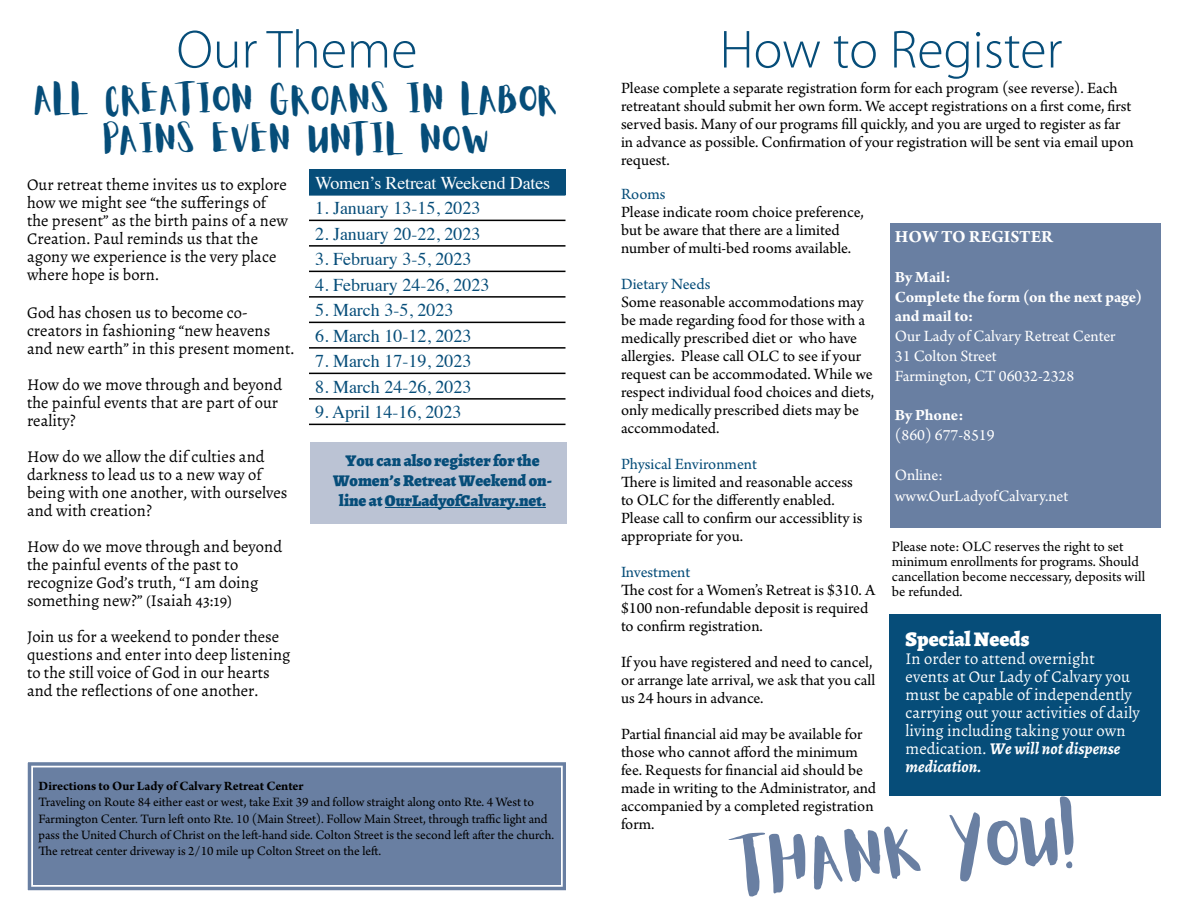
<style>
.page{position:relative;width:1188px;height:918px;background:#fff}
.page>*{position:absolute;margin:0;border:0;box-sizing:border-box;transform-origin:0 0}
.t1{font:60px "Aloja Ligh";color:#697fa2}
.t2{font:300 54px "Myriad Pro";color:#064d79}
.t3{font:33px/39.6px "Aloja Ligh";color:#064d79;text-align:center}
.t4{font:900 21px "Alegreya";color:#fff}
.t5{font:18px "Times";color:#064d79}
.t6{font:18px "Times";letter-spacing:-.01em;color:#fff}
.t7{font:700 18px "Arno Pro";color:#fff}
.t8{font:16.5px/18px "Arno Pro";color:#000}
.t9{font:16.5px/18px "Alegreya";color:#000}
.t10{font:16.5px/18px "Alegreya";color:#fff}
.t11{font:16.5px/19.8px "Arno Pro";color:#fff}
.t12{font:900 16.5px/19.8px "Alegreya";color:#064d79;text-align:center}
.t13{font:700 16.5px/19.8px "Arno Pro";letter-spacing:-.005em;color:#fff}
.t14{font:16.5px "Arno Pro";letter-spacing:-.005em;color:#064d79}
.t15{font:15px/15px "Arno Pro";color:#000}
.t16{font:13.5px/16.2px "Arno Pro";color:#000}
.t17{font:700 13.5px "Arno Pro";letter-spacing:-.005em;color:#000}
.s1{font-weight:700;font-style:italic}
</style>
<div class="page">
<div style="left:27px;top:762px;width:539px;height:129px;background:#697fa2"></div>
<div style="left:31px;top:766px;width:532px;height:121px;border:2px solid #fff"></div>
<div style="left:890px;top:224px;width:270px;height:304px;background:#697fa2"></div>
<div style="left:890px;top:614px;width:271px;height:181px;background:#064d79"></div>
<div style="left:310px;top:442px;width:257px;height:81px;background:#bbc3d4"></div>
<div style="left:309px;top:169px;width:257px;height:26px;background:#064d79"></div>
<hr style="left:309px;top:220px;width:257px;height:1px;background:#000">
<hr style="left:309px;top:245px;width:257px;height:2px;background:#000">
<hr style="left:309px;top:271px;width:257px;height:1px;background:#000">
<hr style="left:309px;top:296px;width:257px;height:2px;background:#000">
<hr style="left:309px;top:322px;width:257px;height:1px;background:#000">
<hr style="left:309px;top:347px;width:257px;height:2px;background:#000">
<hr style="left:309px;top:373px;width:257px;height:1px;background:#000">
<hr style="left:309px;top:398px;width:257px;height:2px;background:#000">
<hr style="left:309px;top:424px;width:257px;height:1px;background:#000">
<hr style="left:309px;top:194px;width:257px;height:2px;background:#064d79">
<hr style="left:385px;top:507px;width:161px;height:1px;background:#064d79">
<h2 class="t2" style="left:177px;top:17px;width:242px">Our Theme</h2>
<h3 class="t3" style="left:35px;top:79px;width:526px">All Creation Groans in Labor<br>Pains even until now</h3>
<p class="t9" style="left:27px;top:176px;width:263px">Our retreat theme invites us to explore how we might see “the sufferings of the present” as the birth pains of a new Creation. Paul reminds us that the agony we experience is the very place where hope is born.</p>
<p class="t9" style="left:27px;top:304px;width:269px">God has chosen us to become co&shy;creators in fashioning “new heavens and new earth” in this present moment.</p>
<p class="t9" style="left:27px;top:376px;width:257px">How do we move through and beyond the painful events that are part of our reality?</p>
<p class="t9" style="left:27px;top:448px;width:262px">How do we allow the dif culties and darkness to lead us to a new way of being with one another, with ourselves and with creation?</p>
<p class="t9" style="left:27px;top:538px;width:257px">How do we move through and beyond the painful events of the past to recognize God’s truth, “I am doing something new?” (Isaiah 43:19)</p>
<p class="t9" style="left:27px;top:628px;width:265px">Join us for a weekend to ponder these questions and enter into deep listening to the still voice of God in our hearts and the reflections of one another.</p>
<p class="t6" style="left:315px;top:166px;width:237px">Women’s Retreat Weekend Dates</p>
<p class="t5" style="left:315px;top:191px;width:167px">1. January 13-15, 2023</p>
<p class="t5" style="left:315px;top:217px;width:167px">2. January 20-22, 2023</p>
<p class="t5" style="left:315px;top:243px;width:158px">3. February 3-5, 2023</p>
<p class="t5" style="left:315px;top:268px;width:176px">4. February 24-26, 2023</p>
<p class="t5" style="left:315px;top:294px;width:140px">5. March 3-5, 2023</p>
<p class="t5" style="left:315px;top:319px;width:158px">6. March 10-12, 2023</p>
<p class="t5" style="left:315px;top:345px;width:158px">7. March 17-19, 2023</p>
<p class="t5" style="left:315px;top:370px;width:158px">8. March 24-26, 2023</p>
<p class="t5" style="left:315px;top:396px;width:148px">9. April 14-16, 2023</p>
<p class="t12" style="left:333px;top:451px;width:220px">You can also register for the<br>Women’s Retreat Weekend on&shy;line at OurLadyofCalvary.net.</p>
<p class="t17" style="left:39px;top:778px;width:267px">Directions to Our Lady of Calvary Retreat Center</p>
<p class="t16" style="left:39px;top:795px;width:517px">Traveling on Route 84 either east or west, take Exit 39 and follow straight along onto Rte. 4 West to Farmington Center. Turn left onto Rte. 10 (Main Street). Follow Main Street, through traffic light and pass the United Church of Christ on the left-hand side. Colton Street is the second left after the church.<br>The retreat center driveway is 2/10 mile up Colton Street on the left.</p>
<h2 class="t2" style="left:720px;top:17px;width:344px">How to Register</h2>
<p class="t8" style="left:621px;top:80px;width:514px">Please complete a separate registration form for each program (see reverse). Each retreatant should submit her own form. We accept registrations on a first come, first served basis. Many of our programs fill quickly, and you are urged to register as far in advance as possible. Confirmation of your registration will be sent via email upon request.</p>
<p class="t14" style="left:621px;top:184px;width:46px">Rooms</p>
<p class="t8" style="left:621px;top:204px;width:244px">Please indicate room choice preference, but be aware that there are a limited number of multi-bed rooms available.</p>
<p class="t14" style="left:621px;top:274px;width:91px">Dietary Needs</p>
<p class="t8" style="left:621px;top:294px;width:255px">Some reasonable accommodations may be made regarding food for those with a medically prescribed diet or who have allergies. Please call OLC to see if your request can be accommodated. While we respect individual food choices and diets, only medically prescribed diets may be accommodated.</p>
<p class="t14" style="left:621px;top:454px;width:137px">Physical Environment</p>
<p class="t8" style="left:621px;top:474px;width:243px">There is limited and reasonable access to OLC for the differently enabled.<br>Please call to confirm our accessiblity is appropriate for you.</p>
<p class="t14" style="left:621px;top:562px;width:71px">Investment</p>
<p class="t8" style="left:621px;top:582px;width:256px">The cost for a Women’s Retreat is $310. A $100 non-refundable deposit is required to confirm registration.</p>
<p class="t8" style="left:621px;top:654px;width:256px">If you have registered and need to cancel, or arrange late arrival, we ask that you call us 24 hours in advance.</p>
<p class="t8" style="left:621px;top:726px;width:257px">Partial financial aid may be available for those who cannot afford the minimum fee. Requests for financial aid should be made in writing to the Administrator, and accompanied by a completed registration form.</p>
<p class="t7" style="left:895px;top:226px;width:159px">HOW TO REGISTER</p>
<p class="t13" style="left:895px;top:268px;width:249px">By Mail:<br>Complete the form (on the next page) and mail to:</p>
<p class="t11" style="left:895px;top:327px;width:222px">Our Lady of Calvary Retreat Center<br>31 Colton Street<br>Farmington, CT 06032-2328</p>
<p class="t13" style="left:895px;top:406px;width:70px">By Phone:</p>
<p class="t11" style="left:895px;top:426px;width:101px">(860) 677-8519</p>
<p class="t11" style="left:895px;top:465px;width:175px;line-height:21.6px">Online: www.OurLadyofCalvary.net</p>
<p class="t15" style="left:892px;top:540px;width:255px">Please note: OLC reserves the right to set minimum enrollments for programs. Should cancellation become neccessary, deposits will be refunded.</p>
<p class="t4" style="left:906px;top:625px;width:125px">Special Needs</p>
<p class="t10" style="left:906px;top:650px;width:236px">In order to attend overnight events at Our Lady of Calvary you must be capable of independently carrying out your activities of daily living including taking your own medication. <span class="s1">We will not dispense medication.</span></p>
<h1 class="t1" style="left:736px;top:825px;width:344px;rotate:-5deg">Thank you!</h1>
</div>
